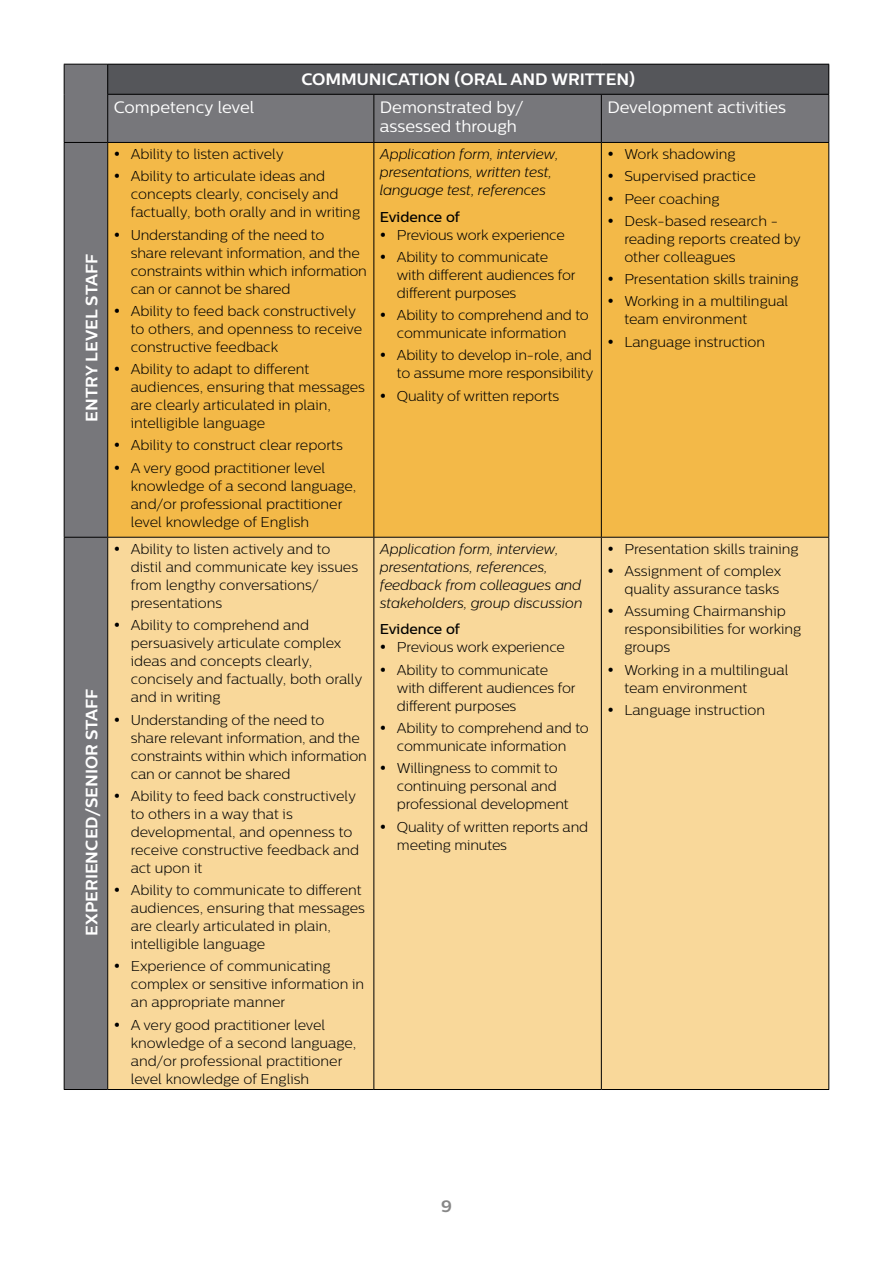
<style>
.page{position:relative;width:893px;height:1263px;background:#fff}
.page>*{position:absolute;margin:0;border:0;box-sizing:border-box;transform-origin:0 0}
.t1{font:700 16.5px "Centrale Sans";color:#fff}
.t2{font:16.5px/19.8px "Centrale Sans";color:#fff}
.t3{font:700 16.5px "Centrale Sans";color:#878787}
.t4{font:300 14.25px/18px "Centrale Sans";color:#000}
.t5{font:italic 300 14.25px/18px "Centrale Sans";letter-spacing:-.01em;color:#000}
.t6{font:500 14.25px "Centrale Sans";color:#000}
</style>
<div class="page">
<div style="left:65px;top:65px;width:763px;height:1024px;background:#77777b"></div>
<div style="left:108px;top:64px;width:721px;height:30px;background:#55565a"></div>
<div style="left:108px;top:143px;width:720px;height:394px;background:#f3b948"></div>
<div style="left:108px;top:538px;width:720px;height:551px;background:#f9d89a"></div>
<hr style="left:64px;top:64px;width:44px;height:1px;background:#000">
<svg style="left:64px;top:65px;width:1px;height:29px"></svg>
<hr style="left:108px;top:64px;width:266px;height:1px;background:#000">
<svg style="left:107px;top:65px;width:1px;height:29px"></svg>
<hr style="left:374px;top:64px;width:227px;height:1px;background:#000">
<hr style="left:601px;top:64px;width:228px;height:1px;background:#000">
<svg style="left:828px;top:65px;width:1px;height:29px"></svg>
<hr style="left:64px;top:94px;width:1px;height:48px;background:#000">
<hr style="left:107px;top:94px;width:267px;height:1px;background:#000">
<hr style="left:107px;top:95px;width:1px;height:47px;background:#000">
<hr style="left:374px;top:94px;width:227px;height:1px;background:#000">
<hr style="left:373px;top:95px;width:1px;height:47px;background:#000">
<hr style="left:601px;top:94px;width:228px;height:1px;background:#000">
<hr style="left:601px;top:95px;width:1px;height:47px;background:#000">
<hr style="left:828px;top:95px;width:1px;height:47px;background:#000">
<hr style="left:64px;top:142px;width:44px;height:1px;background:#000">
<hr style="left:64px;top:143px;width:1px;height:394px;background:#000">
<hr style="left:108px;top:142px;width:266px;height:1px;background:#000">
<hr style="left:107px;top:143px;width:1px;height:394px;background:#000">
<hr style="left:374px;top:142px;width:227px;height:1px;background:#000">
<hr style="left:373px;top:143px;width:1px;height:394px;background:#000">
<hr style="left:601px;top:142px;width:228px;height:1px;background:#000">
<hr style="left:601px;top:143px;width:1px;height:394px;background:#000">
<hr style="left:828px;top:143px;width:1px;height:394px;background:#000">
<hr style="left:64px;top:537px;width:44px;height:1px;background:#000">
<hr style="left:64px;top:538px;width:1px;height:551px;background:#000">
<hr style="left:108px;top:537px;width:266px;height:1px;background:#000">
<hr style="left:107px;top:538px;width:1px;height:551px;background:#000">
<hr style="left:374px;top:537px;width:227px;height:1px;background:#000">
<hr style="left:373px;top:538px;width:1px;height:551px;background:#000">
<hr style="left:601px;top:537px;width:228px;height:1px;background:#000">
<hr style="left:601px;top:538px;width:1px;height:551px;background:#000">
<hr style="left:828px;top:538px;width:1px;height:551px;background:#000">
<hr style="left:64px;top:1089px;width:44px;height:1px;background:#000">
<hr style="left:108px;top:1089px;width:266px;height:1px;background:#000">
<hr style="left:374px;top:1089px;width:227px;height:1px;background:#000">
<hr style="left:601px;top:1089px;width:228px;height:1px;background:#000">
<p class="t1" style="left:82px;top:422px;width:169px;rotate:-90deg">ENTRY LEVEL STAFF</p>
<p class="t1" style="left:82px;top:936px;width:249px;rotate:-90deg">EXPERIENCED/SENIOR STAFF</p>
<p class="t1" style="left:301px;top:70px;width:335px">COMMUNICATION (ORAL AND WRITTEN)</p>
<p class="t2" style="left:114px;top:97px;width:142px">Competency level</p>
<p class="t2" style="left:380px;top:97px;width:145px">Demonstrated by/ assessed through</p>
<p class="t2" style="left:607px;top:97px;width:180px">Development activities</p>
<p class="t4" style="left:114px;top:145px;width:172px">• Ability to listen actively</p>
<p class="t4" style="left:131px;top:167px;width:231px;text-indent:-17px">• Ability to articulate ideas and concepts clearly, concisely and factually, both orally and in writing</p>
<p class="t4" style="left:131px;top:225px;width:238px;text-indent:-17px">• Understanding of the need to<br>share relevant information, and the constraints within which information can or cannot be shared</p>
<p class="t4" style="left:131px;top:302px;width:233px;text-indent:-17px">• Ability to feed back constructively to others, and openness to receive constructive feedback</p>
<p class="t4" style="left:131px;top:360px;width:236px;text-indent:-17px">• Ability to adapt to different audiences, ensuring that messages are clearly articulated in plain, intelligible language</p>
<p class="t4" style="left:114px;top:436px;width:231px">• Ability to construct clear reports</p>
<p class="t4" style="left:131px;top:459px;width:227px;text-indent:-17px">• A very good practitioner level knowledge of a second language, and/or professional practitioner level knowledge of English</p>
<p class="t5" style="left:380px;top:145px;width:180px">Application form, interview, presentations, written test, language test, references</p>
<p class="t6" style="left:380px;top:208px;width:82px">Evidence of</p>
<p class="t4" style="left:380px;top:225px;width:187px">• Previous work experience</p>
<p class="t4" style="left:397px;top:248px;width:180px;text-indent:-17px">• Ability to communicate with different audiences for different purposes</p>
<p class="t4" style="left:380px;top:306px;width:210px;text-align:center">• Ability to comprehend and to communicate information</p>
<p class="t4" style="left:380px;top:346px;width:215px;text-align:right">• Ability to develop in-role, and to assume more responsibility</p>
<p class="t4" style="left:380px;top:387px;width:181px">• Quality of written reports</p>
<p class="t4" style="left:607px;top:145px;width:130px">• Work shadowing</p>
<p class="t4" style="left:607px;top:167px;width:150px">• Supervised practice</p>
<p class="t4" style="left:607px;top:190px;width:114px">• Peer coaching</p>
<p class="t4" style="left:624px;top:212px;width:178px;text-indent:-17px">• Desk-based research - reading reports created by other colleagues</p>
<p class="t4" style="left:607px;top:270px;width:193px">• Presentation skills training</p>
<p class="t4" style="left:624px;top:292px;width:166px;text-indent:-17px">• Working in a multilingual team environment</p>
<p class="t4" style="left:607px;top:333px;width:159px">• Language instruction</p>
<p class="t4" style="left:131px;top:540px;width:229px;text-indent:-17px">• Ability to listen actively and to distil and communicate key issues from lengthy conversations/ presentations</p>
<p class="t4" style="left:131px;top:616px;width:233px;text-indent:-17px">• Ability to comprehend and persuasively articulate complex ideas and concepts clearly, concisely and factually, both orally and in writing</p>
<p class="t4" style="left:131px;top:710px;width:238px;text-indent:-17px">• Understanding of the need to<br>share relevant information, and the constraints within which information can or cannot be shared</p>
<p class="t4" style="left:131px;top:787px;width:230px;text-indent:-17px">• Ability to feed back constructively to others in a way that is developmental, and openness to receive constructive feedback and act upon it</p>
<p class="t4" style="left:131px;top:881px;width:236px;text-indent:-17px">• Ability to communicate to different audiences, ensuring that messages are clearly articulated in plain, intelligible language</p>
<p class="t4" style="left:131px;top:957px;width:235px;text-indent:-17px">• Experience of communicating complex or sensitive information in an appropriate manner</p>
<p class="t4" style="left:131px;top:1015px;width:227px;text-indent:-17px">• A very good practitioner level knowledge of a second language, and/or professional practitioner level knowledge of English</p>
<p class="t5" style="left:380px;top:540px;width:204px">Application form, interview, presentations, references, feedback from colleagues and stakeholders, group discussion</p>
<p class="t6" style="left:380px;top:621px;width:82px">Evidence of</p>
<p class="t4" style="left:380px;top:638px;width:187px">• Previous work experience</p>
<p class="t4" style="left:397px;top:660px;width:180px;text-indent:-17px">• Ability to communicate with different audiences for different purposes</p>
<p class="t4" style="left:380px;top:719px;width:210px;text-align:center">• Ability to comprehend and to communicate information</p>
<p class="t4" style="left:397px;top:759px;width:173px;text-indent:-17px">• Willingness to commit to continuing personal and professional development</p>
<p class="t4" style="left:397px;top:817px;width:193px;text-indent:-17px">• Quality of written reports and meeting minutes</p>
<p class="t4" style="left:607px;top:540px;width:193px">• Presentation skills training</p>
<p class="t4" style="left:607px;top:562px;width:176px;text-align:right">• Assignment of complex quality assurance tasks</p>
<p class="t4" style="left:624px;top:602px;width:178px;text-indent:-17px">• Assuming Chairmanship responsibilities for working groups</p>
<p class="t4" style="left:624px;top:661px;width:166px;text-indent:-17px">• Working in a multilingual team environment</p>
<p class="t4" style="left:607px;top:701px;width:159px">• Language instruction</p>
<p class="t3" style="left:441px;top:1196px;width:13px">9</p>
</div>
